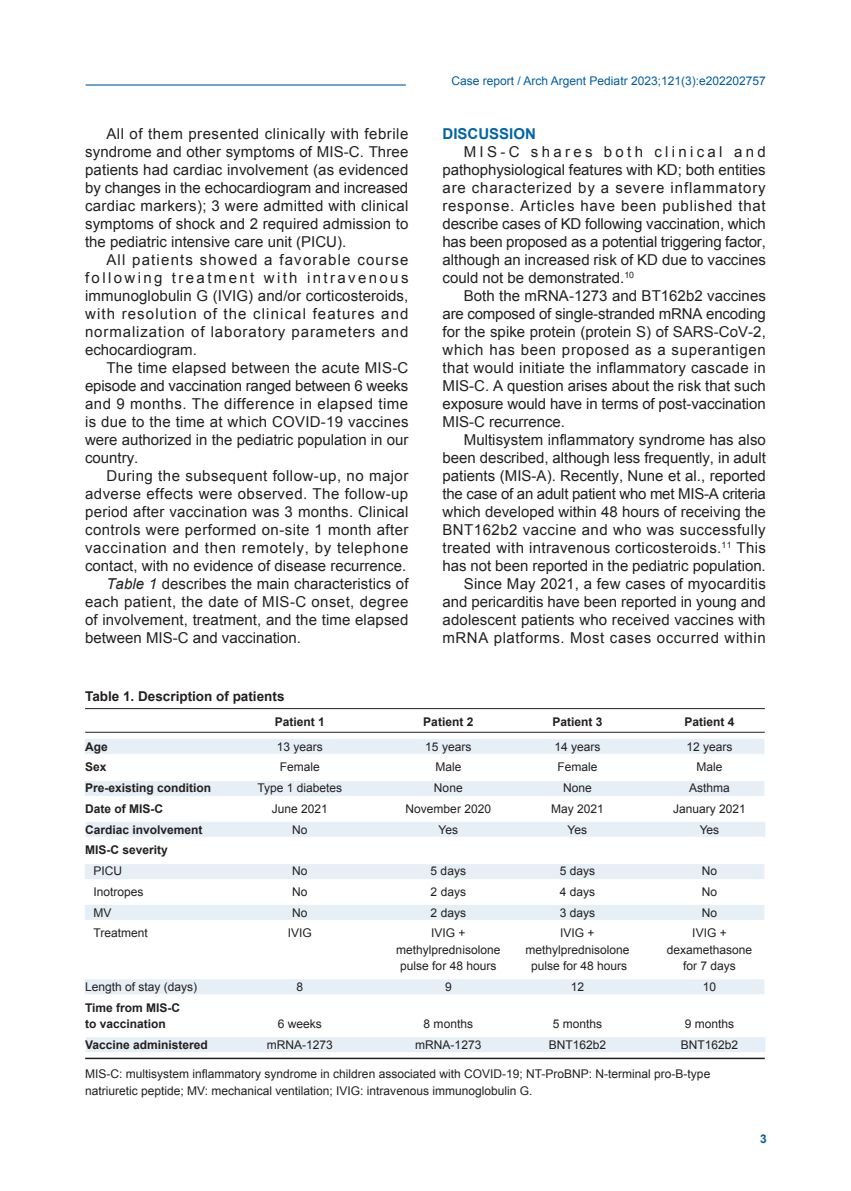
<style>
.page{position:relative;width:851px;height:1191px;background:#fff}
.page>*{position:absolute;margin:0;border:0;box-sizing:border-box;transform-origin:0 0}
._0_Texto_x10{font:15px/18px "Arial";color:#231f20;text-align:justify}
._5_Sub__x10B_May{font:700 15px "Arial";color:#0064a6}
._9_Cuadros_Títulos_x{font:700 13.5px "Arial";color:#231f20}
._9_Cuadros_textos_x8{font:12px/16.5px "Arial";color:#231f20}
._9_Cuadros_textos_x8-2{font:700 12px/16.5px "Arial";color:#231f20}
.t1{font:12px "Arial";color:#015ca3}
.t2{font:700 12px "Arial";color:#015ca3}
.s1{font-style:italic}
.s2{font-style:inherit}
</style>
<div class="page">
<hr style="left:86px;top:84px;width:320px;height:2px;background:#015ca3">
<div style="left:85px;top:739px;width:679px;height:15px;background:#e6eff5"></div>
<div style="left:85px;top:781px;width:679px;height:15px;background:#e6eff5"></div>
<div style="left:86px;top:822px;width:679px;height:15px;background:#e6eff5"></div>
<div style="left:85px;top:864px;width:679px;height:15px;background:#e6eff5"></div>
<div style="left:85px;top:905px;width:679px;height:15px;background:#e6eff5"></div>
<div style="left:85px;top:979px;width:679px;height:15px;background:#e6eff5"></div>
<div style="left:86px;top:1037px;width:679px;height:15px;background:#e6eff5"></div>
<hr style="left:85px;top:708px;width:679px;height:1px;background:#231f20">
<hr style="left:85px;top:732px;width:679px;height:1px;background:#231f20">
<hr style="left:85px;top:1057px;width:679px;height:2px;background:#231f20">
<p class="_0_Texto_x10" style="left:85px;top:124px;width:325px;text-indent:21px">All of them presented clinically with febrile syndrome and other symptoms of MIS-C. Three patients had cardiac involvement (as evidenced by changes in the echocardiogram and increased cardiac markers); 3 were admitted with clinical symptoms of shock and 2 required admission to the pediatric intensive care unit (PICU).</p>
<p class="_0_Texto_x10" style="left:85px;top:250px;width:325px;text-indent:21px">All patients showed a favorable course following treatment with intravenous immunoglobulin G (IVIG) and/or corticosteroids, with resolution of the clinical features and normalization of laboratory parameters and echocardiogram.</p>
<p class="_0_Texto_x10" style="left:85px;top:358px;width:325px;text-indent:21px">The time elapsed between the acute MIS-C episode and vaccination ranged between 6 weeks and 9 months. The difference in elapsed time is due to the time at which COVID-19 vaccines were authorized in the pediatric population in our country.</p>
<p class="_0_Texto_x10" style="left:85px;top:466px;width:325px;text-indent:21px">During the subsequent follow-up, no major adverse effects were observed. The follow-up period after vaccination was 3 months. Clinical controls were performed on-site 1 month after vaccination and then remotely, by telephone contact, with no evidence of disease recurrence.</p>
<p class="_0_Texto_x10" style="left:85px;top:574px;width:325px;text-indent:21px"><span class="s1">Table 1</span> describes the main characteristics of each patient, the date of MIS-C onset, degree of involvement, treatment, and the time elapsed between MIS-C and vaccination.</p>
<p class="t1" style="left:451px;top:73px;width:316px">Case report / Arch Argent Pediatr 202<span class="s2">3</span>;<span class="s2">121(3):</span>e202202757</p>
<p class="_5_Sub__x10B_May" style="left:442px;top:123px;width:95px">DISCUSSION</p>
<p class="_0_Texto_x10" style="left:442px;top:142px;width:325px;text-indent:21px">MIS-C shares both clinical and pathophysiological features with KD; both entities are characterized by a severe inflammatory response. Articles have been published that describe cases of KD following vaccination, which has been proposed as a potential triggering factor, although an increased risk of KD due to vaccines could not be demonstrated.<sup>10</sup></p>
<p class="_0_Texto_x10" style="left:442px;top:286px;width:325px;text-indent:21px">Both the mRNA-1273 and BT162b2 vaccines are composed of single-stranded mRNA encoding for the spike protein (protein S) of SARS-CoV-2, which has been proposed as a superantigen that would initiate the inflammatory cascade in MIS-C. A question arises about the risk that such exposure would have in terms of post-vaccination MIS-C recurrence.</p>
<p class="_0_Texto_x10" style="left:442px;top:430px;width:325px;text-indent:21px">Multisystem inflammatory syndrome has also been described, although less frequently, in adult patients (MIS-A). Recently, Nune et al., reported the case of an adult patient who met MIS-A criteria which developed within 48 hours of receiving the BNT162b2 vaccine and who was successfully treated with intravenous corticosteroids.<sup>11</sup> This has not been reported in the pediatric population.</p>
<p class="_0_Texto_x10" style="left:442px;top:574px;width:325px;text-indent:21px">Since May 2021, a few cases of myocarditis and pericarditis have been reported in young and adolescent patients who received vaccines with mRNA platforms. Most cases occurred within</p>
<p class="_9_Cuadros_Títulos_x" style="left:85px;top:687px;width:201px">Table 1. Description of patients</p>
<p class="_9_Cuadros_textos_x8-2" style="left:275px;top:713px;width:52px">Patient 1</p>
<p class="_9_Cuadros_textos_x8-2" style="left:423px;top:713px;width:52px">Patient 2</p>
<p class="_9_Cuadros_textos_x8-2" style="left:552px;top:713px;width:52px">Patient 3</p>
<p class="_9_Cuadros_textos_x8-2" style="left:684px;top:713px;width:52px">Patient 4</p>
<p class="_9_Cuadros_textos_x8-2" style="left:85px;top:738px;width:24px">Age</p>
<p class="_9_Cuadros_textos_x8" style="left:277px;top:738px;width:48px">13 years</p>
<p class="_9_Cuadros_textos_x8" style="left:425px;top:738px;width:48px">15 years</p>
<p class="_9_Cuadros_textos_x8" style="left:554px;top:738px;width:48px">14 years</p>
<p class="_9_Cuadros_textos_x8" style="left:686px;top:738px;width:48px">12 years</p>
<p class="_9_Cuadros_textos_x8-2" style="left:85px;top:759px;width:23px">Sex</p>
<p class="_9_Cuadros_textos_x8" style="left:280px;top:759px;width:42px">Female</p>
<p class="_9_Cuadros_textos_x8" style="left:435px;top:759px;width:28px">Male</p>
<p class="_9_Cuadros_textos_x8" style="left:557px;top:759px;width:42px">Female</p>
<p class="_9_Cuadros_textos_x8" style="left:696px;top:759px;width:28px">Male</p>
<p class="_9_Cuadros_textos_x8-2" style="left:85px;top:780px;width:128px">Pre-existing condition</p>
<p class="_9_Cuadros_textos_x8" style="left:257px;top:779px;width:86px">Type 1 diabetes</p>
<p class="_9_Cuadros_textos_x8" style="left:434px;top:779px;width:30px">None</p>
<p class="_9_Cuadros_textos_x8" style="left:563px;top:779px;width:30px">None</p>
<p class="_9_Cuadros_textos_x8" style="left:689px;top:779px;width:42px">Asthma</p>
<p class="_9_Cuadros_textos_x8-2" style="left:85px;top:800px;width:79px">Date of MIS-C</p>
<p class="_9_Cuadros_textos_x8" style="left:272px;top:800px;width:58px">June 2021</p>
<p class="_9_Cuadros_textos_x8" style="left:405px;top:800px;width:87px">November 2020</p>
<p class="_9_Cuadros_textos_x8" style="left:551px;top:800px;width:54px">May 2021</p>
<p class="_9_Cuadros_textos_x8" style="left:673px;top:800px;width:74px">January 2021</p>
<p class="_9_Cuadros_textos_x8-2" style="left:85px;top:821px;width:119px">Cardiac involvement</p>
<p class="_9_Cuadros_textos_x8" style="left:292px;top:821px;width:17px">No</p>
<p class="_9_Cuadros_textos_x8" style="left:438px;top:821px;width:21px">Yes</p>
<p class="_9_Cuadros_textos_x8" style="left:567px;top:821px;width:21px">Yes</p>
<p class="_9_Cuadros_textos_x8" style="left:699px;top:821px;width:21px">Yes</p>
<p class="_9_Cuadros_textos_x8-2" style="left:85px;top:842px;width:84px">MIS-C severity</p>
<p class="_9_Cuadros_textos_x8" style="left:94px;top:862px;width:30px">PICU</p>
<p class="_9_Cuadros_textos_x8" style="left:292px;top:862px;width:17px">No</p>
<p class="_9_Cuadros_textos_x8" style="left:430px;top:862px;width:37px">5 days</p>
<p class="_9_Cuadros_textos_x8" style="left:559px;top:862px;width:37px">5 days</p>
<p class="_9_Cuadros_textos_x8" style="left:701px;top:862px;width:17px">No</p>
<p class="_9_Cuadros_textos_x8" style="left:94px;top:883px;width:52px">Inotropes</p>
<p class="_9_Cuadros_textos_x8" style="left:292px;top:883px;width:17px">No</p>
<p class="_9_Cuadros_textos_x8" style="left:430px;top:883px;width:37px">2 days</p>
<p class="_9_Cuadros_textos_x8" style="left:559px;top:883px;width:37px">4 days</p>
<p class="_9_Cuadros_textos_x8" style="left:701px;top:883px;width:17px">No</p>
<p class="_9_Cuadros_textos_x8" style="left:94px;top:904px;width:19px">MV</p>
<p class="_9_Cuadros_textos_x8" style="left:292px;top:904px;width:17px">No</p>
<p class="_9_Cuadros_textos_x8" style="left:430px;top:904px;width:37px">2 days</p>
<p class="_9_Cuadros_textos_x8" style="left:559px;top:904px;width:37px">3 days</p>
<p class="_9_Cuadros_textos_x8" style="left:701px;top:904px;width:17px">No</p>
<p class="_9_Cuadros_textos_x8" style="left:94px;top:925px;width:56px">Treatment</p>
<p class="_9_Cuadros_textos_x8" style="left:288px;top:925px;width:26px">IVIG</p>
<p class="_9_Cuadros_textos_x8" style="left:431px;top:925px;width:36px">IVIG +</p>
<p class="_9_Cuadros_textos_x8" style="left:560px;top:925px;width:36px">IVIG +</p>
<p class="_9_Cuadros_textos_x8" style="left:692px;top:925px;width:36px">IVIG +</p>
<p class="_9_Cuadros_textos_x8" style="left:396px;top:941px;width:106px">methylprednisolone</p>
<p class="_9_Cuadros_textos_x8" style="left:525px;top:941px;width:106px">methylprednisolone</p>
<p class="_9_Cuadros_textos_x8" style="left:666px;top:941px;width:87px">dexamethasone</p>
<p class="_9_Cuadros_textos_x8" style="left:400px;top:958px;width:98px">pulse for 48 hours</p>
<p class="_9_Cuadros_textos_x8" style="left:531px;top:958px;width:98px">pulse for 48 hours</p>
<p class="_9_Cuadros_textos_x8" style="left:683px;top:958px;width:54px">for 7 days</p>
<p class="_9_Cuadros_textos_x8" style="left:85px;top:978px;width:114px">Length of stay (days)</p>
<p class="_9_Cuadros_textos_x8" style="left:296px;top:978px;width:8px">8</p>
<p class="_9_Cuadros_textos_x8" style="left:445px;top:978px;width:8px">9</p>
<p class="_9_Cuadros_textos_x8" style="left:570px;top:978px;width:15px">12</p>
<p class="_9_Cuadros_textos_x8" style="left:702px;top:978px;width:15px">10</p>
<p class="_9_Cuadros_textos_x8-2" style="left:85px;top:999px;width:97px">Time from MIS-C to vaccination</p>
<p class="_9_Cuadros_textos_x8" style="left:278px;top:1016px;width:46px">6 weeks</p>
<p class="_9_Cuadros_textos_x8" style="left:423px;top:1016px;width:51px">8 months</p>
<p class="_9_Cuadros_textos_x8" style="left:552px;top:1016px;width:51px">5 months</p>
<p class="_9_Cuadros_textos_x8" style="left:684px;top:1016px;width:51px">9 months</p>
<p class="_9_Cuadros_textos_x8-2" style="left:85px;top:1037px;width:124px">Vaccine administered</p>
<p class="_9_Cuadros_textos_x8" style="left:267px;top:1036px;width:68px">mRNA-1273</p>
<p class="_9_Cuadros_textos_x8" style="left:415px;top:1036px;width:68px">mRNA-1273</p>
<p class="_9_Cuadros_textos_x8" style="left:548px;top:1036px;width:59px">BNT162b2</p>
<p class="_9_Cuadros_textos_x8" style="left:680px;top:1036px;width:59px">BNT162b2</p>
<p class="_9_Cuadros_textos_x8" style="left:85px;top:1066px;width:626px">MIS-C: multisystem inflammatory syndrome in children associated with COVID-19; NT-ProBNP: N-terminal pro-B-type natriuretic peptide; MV: mechanical ventilation; IVIG: intravenous immunoglobulin G.</p>
<p class="t2" style="left:760px;top:1130px;width:8px">3</p>
</div>
